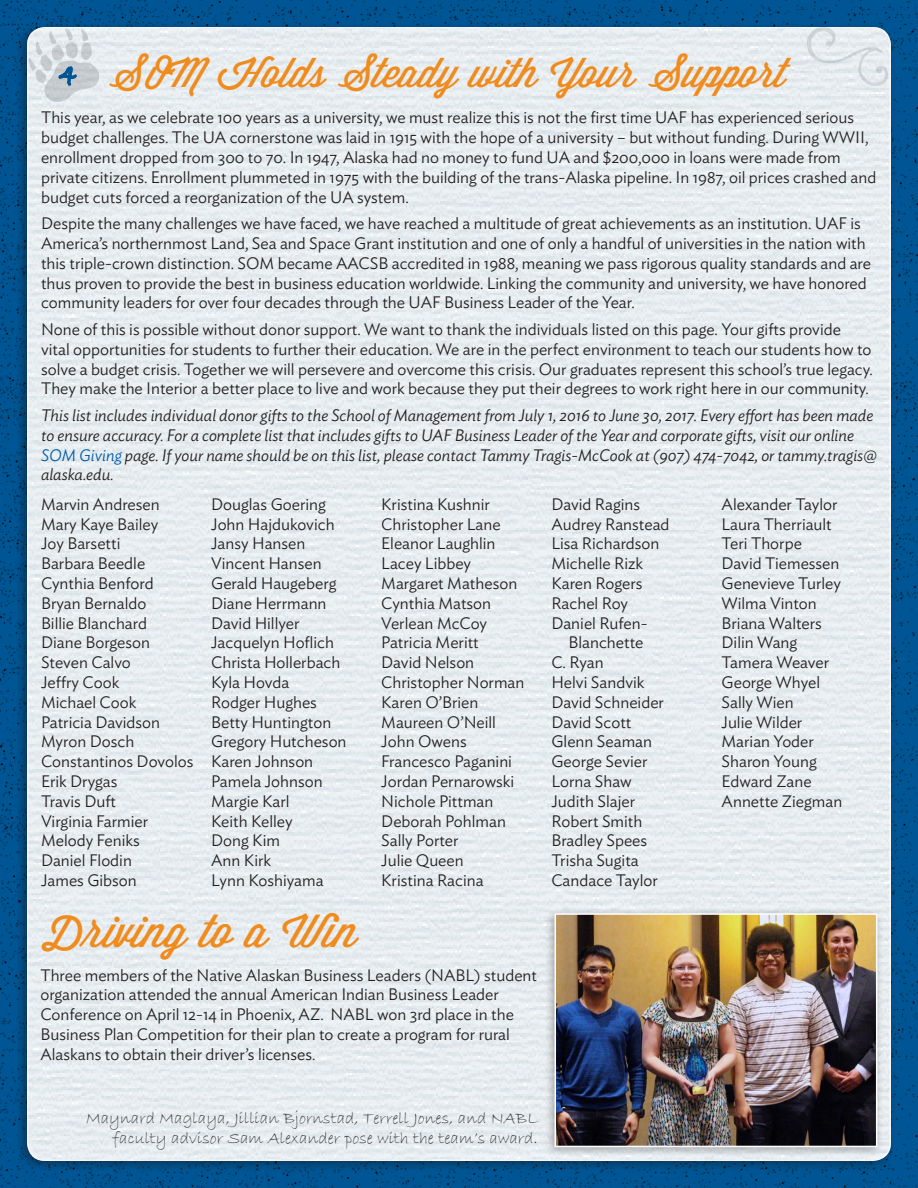
<style>
.page{position:relative;width:918px;height:1188px;background:#fff}
.page>*{position:absolute;margin:0;border:0;box-sizing:border-box;transform-origin:0 0}
.t1{font:45px "Wisdom Script AI";color:#f08b1d}
.t2{font:40.5px "Wisdom Script AI";color:#f08b1d}
.t3{font:17.1px/20.5px "Bradley Hand ITC";color:#333;text-align:right}
.t4{font:300 16.5px/19.8px "Ideal Sans";color:#231f20}
.t5{font:italic 300 16.5px/19.8px "Ideal Sans";color:#231f20}
.s1{font-family:"Bradley Hand ITC";font-size:30px;color:#005695}
.s2{color:#005daa}
</style>
<div class="page">
<img style="left:0;top:0;width:918px;height:1188px">
<div style="left:16px;top:22px;width:880px;height:1150px;background:#231f20;opacity:.35"></div>
<div style="left:28px;top:28px;width:862px;height:1132px;background:#e7ecf0;border-radius:18px"></div>
<svg style="left:28px;top:28px;width:73px;height:75px"></svg>
<svg style="left:805px;top:27px;width:83px;height:60px"></svg>
<div style="left:544px;top:907px;width:339px;height:250px;background:#231f20;opacity:.35"></div>
<img style="left:558px;top:916px;width:316px;height:228px">
<div style="left:555px;top:913px;width:322px;height:234px;border:2px solid #fff"></div>
<h2 class="t2" style="left:59px;top:41px;width:728px"><span class="s1">4</span> SOM Holds Steady with Your Support</h2>
<p class="t4" style="left:41px;top:106px;width:837px">This year, as we celebrate 100 years as a university, we must realize this is not the first time UAF has experienced serious budget challenges. The UA cornerstone was laid in 1915 with the hope of a university – but without funding. During WWII, enrollment dropped from 300 to 70. In 1947, Alaska had no money to fund UA and $200,000 in loans were made from private citizens. Enrollment plummeted in 1975 with the building of the trans-Alaska pipeline. In 1987, oil prices crashed and budget cuts forced a reorganization of the UA system.</p>
<p class="t4" style="left:41px;top:212px;width:832px">Despite the many challenges we have faced, we have reached a multitude of great achievements as an institution. UAF is America’s northernmost Land, Sea and Space Grant institution and one of only a handful of universities in the nation with this triple-crown distinction. SOM became AACSB accredited in 1988, meaning we pass rigorous quality standards and are thus proven to provide the best in business education worldwide. Linking the community and university, we have honored community leaders for over four decades through the UAF Business Leader of the Year.</p>
<p class="t4" style="left:41px;top:318px;width:833px">None of this is possible without donor support. We want to thank the individuals listed on this page. Your gifts provide vital opportunities for students to further their education. We are in the perfect environment to teach our students how to solve a budget crisis. Together we will persevere and overcome this crisis. Our graduates represent this school’s true legacy.<br>They make the Interior a better place to live and work because they put their degrees to work right here in our community.</p>
<p class="t5" style="left:41px;top:404px;width:838px">This list includes individual donor gifts to the School of Management from July 1, 2016 to June 30, 2017. Every effort has been made to ensure accuracy. For a complete list that includes gifts to UAF Business Leader of the Year and corporate gifts, visit our online <span class="s2">SOM Giving</span> page. If your name should be on this list, please contact Tammy Tragis-McCook at (907) 474-7042, or tammy.tragis@ alaska.edu.</p>
<p class="t4" style="left:41px;top:493px;width:154px">Marvin Andresen<br>Mary Kaye Bailey<br>Joy Barsetti<br>Barbara Beedle<br>Cynthia Benford<br>Bryan Bernaldo<br>Billie Blanchard<br>Diane Borgeson<br>Steven Calvo<br>Jeffry Cook<br>Michael Cook<br>Patricia Davidson<br>Myron Dosch<br>Constantinos Dovolos<br>Erik Drygas<br>Travis Duft<br>Virginia Farmier<br>Melody Feniks<br>Daniel Flodin<br>James Gibson</p>
<p class="t4" style="left:211px;top:493px;width:137px">Douglas Goering<br>John Hajdukovich<br>Jansy Hansen<br>Vincent Hansen<br>Gerald Haugeberg<br>Diane Herrmann<br>David Hillyer<br>Jacquelyn Hoflich<br>Christa Hollerbach<br>Kyla Hovda<br>Rodger Hughes<br>Betty Huntington<br>Gregory Hutcheson<br>Karen Johnson<br>Pamela Johnson<br>Margie Karl<br>Keith Kelley<br>Dong Kim<br>Ann Kirk<br>Lynn Koshiyama</p>
<p class="t4" style="left:381px;top:493px;width:145px">Kristina Kushnir<br>Christopher Lane<br>Eleanor Laughlin<br>Lacey Libbey<br>Margaret Matheson<br>Cynthia Matson<br>Verlean McCoy<br>Patricia Meritt<br>David Nelson<br>Christopher Norman<br>Karen O’Brien<br>Maureen O’Neill<br>John Owens<br>Francesco Paganini<br>Jordan Pernarowski<br>Nichole Pittman<br>Deborah Pohlman<br>Sally Porter<br>Julie Queen<br>Kristina Racina</p>
<p class="t4" style="left:551px;top:493px;width:90px">David Ragins</p>
<p class="t4" style="left:551px;top:513px;width:120px">Audrey Ranstead</p>
<p class="t4" style="left:551px;top:532px;width:110px">Lisa Richardson</p>
<p class="t4" style="left:551px;top:552px;width:93px">Michelle Rizk</p>
<p class="t4" style="left:551px;top:572px;width:93px">Karen Rogers</p>
<p class="t4" style="left:551px;top:592px;width:78px">Rachel Roy</p>
<p class="t4" style="left:551px;top:612px;width:98px">Daniel Rufen-</p>
<p class="t4" style="left:569px;top:631px;width:76px">Blanchette</p>
<p class="t4" style="left:551px;top:651px;width:54px">C. Ryan</p>
<p class="t4" style="left:551px;top:671px;width:94px">Helvi Sandvik</p>
<p class="t4" style="left:551px;top:691px;width:114px">David Schneider</p>
<p class="t4" style="left:551px;top:711px;width:82px">David Scott</p>
<p class="t4" style="left:551px;top:730px;width:102px">Glenn Seaman</p>
<p class="t4" style="left:551px;top:750px;width:98px">George Sevier</p>
<p class="t4" style="left:551px;top:770px;width:82px">Lorna Shaw</p>
<p class="t4" style="left:551px;top:790px;width:85px">Judith Slajer</p>
<p class="t4" style="left:551px;top:810px;width:93px">Robert Smith</p>
<p class="t4" style="left:551px;top:829px;width:97px">Bradley Spees</p>
<p class="t4" style="left:551px;top:849px;width:89px">Trisha Sugita</p>
<p class="t4" style="left:551px;top:869px;width:108px">Candace Taylor</p>
<h1 class="t1" style="left:41px;top:896px;width:318px">Driving to a Win</h1>
<p class="t4" style="left:40px;top:963px;width:498px">Three members of the Native Alaskan Business Leaders (NABL) student organization attended the annual American Indian Business Leader Conference on April 12-14 in Phoenix, AZ. NABL won 3rd place in the Business Plan Competition for their plan to create a program for rural Alaskans to obtain their driver’s licenses.</p>
<p class="t3" style="left:86px;top:1108px;width:453px">Maynard Maglaya, Jillian Bjornstad, Terrell Jones, and NABL faculty advisor Sam Alexander pose with the team’s award.</p>
<p class="t4" style="left:722px;top:493px;width:122px">Alexander Taylor<br>Laura Therriault<br>Teri Thorpe<br>David Tiemessen<br>Genevieve Turley<br>Wilma Vinton<br>Briana Walters<br>Dilin Wang<br>Tamera Weaver<br>George Whyel<br>Sally Wien<br>Julie Wilder<br>Marian Yoder<br>Sharon Young<br>Edward Zane<br>Annette Ziegman</p>
</div>
